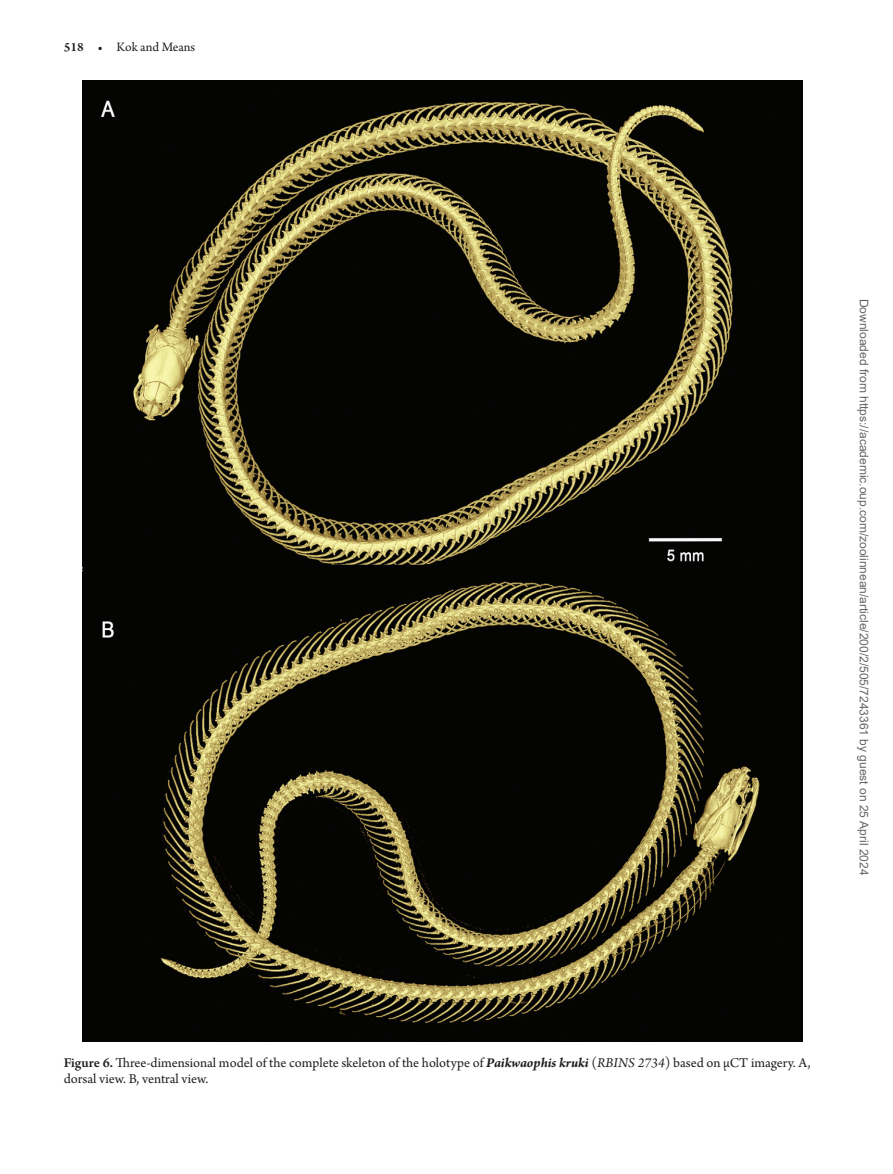
<style>
.page{position:relative;width:893px;height:1174px;background:#fff}
.page>*{position:absolute;margin:0;border:0;box-sizing:border-box;transform-origin:0 0}
.t1{font:14.25px/15.8px "Arno Pro";color:#231f20}
.t2{font:13.5px "Arno Pro";letter-spacing:-.005em;color:#231f20}
.t3{font:12px "Arial";color:#666}
.s1{font-weight:600}
.s2{font-weight:700;font-style:italic}
.s3{font-style:italic}
</style>
<div class="page">
<img style="left:82px;top:81px;width:720px;height:960px">
<p class="t2" style="left:64px;top:39px;width:133px"><span class="s1">518 •</span> Kok and Means</p>
<p class="t3" style="left:868px;top:298px;width:578px;rotate:90deg">Downloaded from https://academic.oup.com/zoolinnean/article/200/2/505/7243361 by guest on 25 April 2024</p>
<p class="t1" style="left:64px;top:1056px;width:748px"><span class="s1">Figure 6.</span> Three-dimensional model of the complete skeleton of the holotype of <span class="s2">Paikwaophis kruki</span> (<span class="s3">RBINS 2734</span>) based on μCT imagery. A, dorsal view. B, ventral view.</p>
</div>
